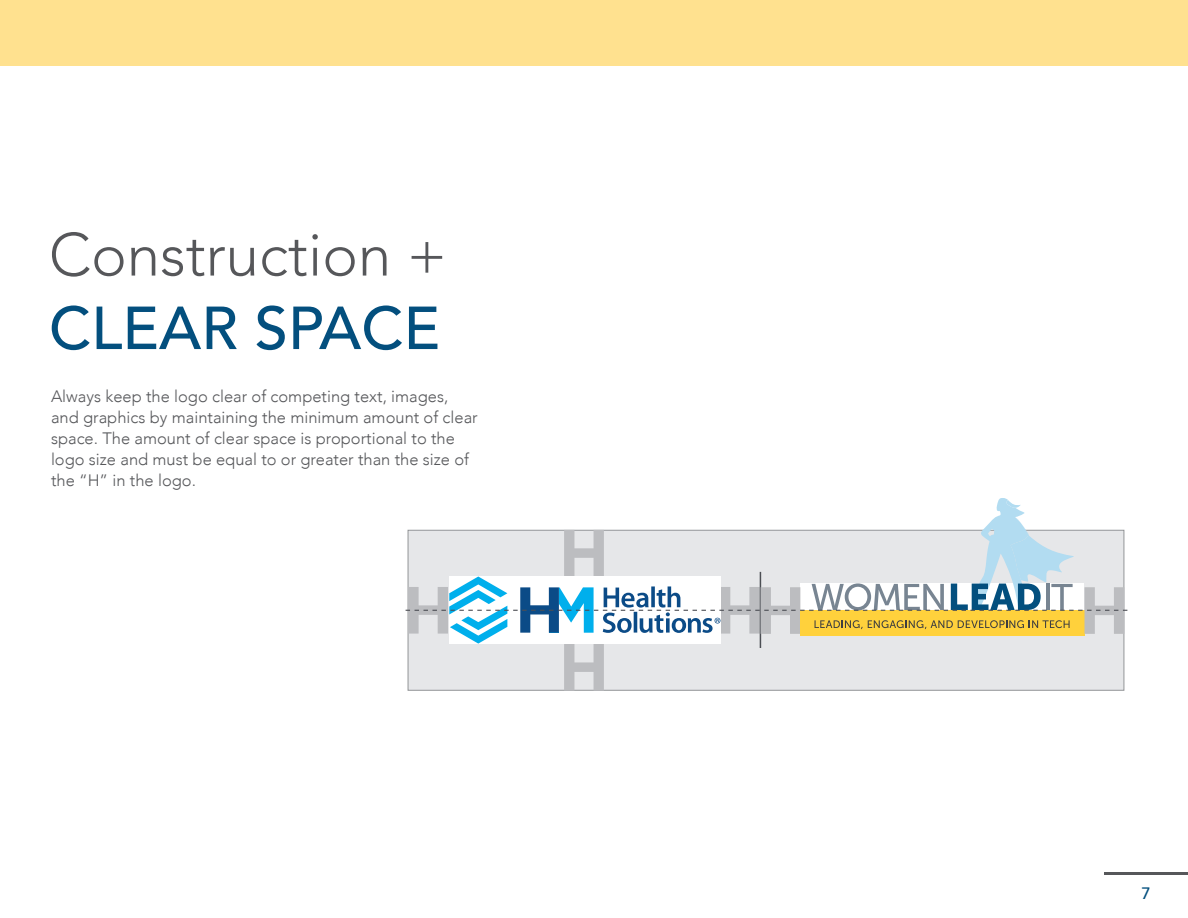
<style>
.page{position:relative;width:1188px;height:918px;background:#fff}
.page>*{position:absolute;margin:0;border:0;box-sizing:border-box;transform-origin:0 0}
.h1_gray{font:300 60px "Avenir";color:#56575a}
.h1_green{font:500 60px "Avenir";color:#034f7e}
.Gray_italic{font:300 16.5px/21px "Avenir";color:#56575a}
.t1{font:500 16.5px "Avenir";color:#034f7e}
</style>
<div class="page">
<div style="left:0;top:0;width:1188px;height:66px;background:#ffe18f"></div>
<svg style="left:406px;top:498px;width:722px;height:193px"></svg>
<hr style="left:1104px;top:872px;width:84px;height:3px;background:#56575a">
<p class="h1_gray" style="left:49px;top:219px;width:399px">Construction +</p>
<p class="h1_green" style="left:49px;top:276px;width:393px">CLEAR SPACE</p>
<p class="Gray_italic" style="left:51px;top:385px;width:428px">Always keep the logo clear of competing text, images, and graphics by maintaining the minimum amount of clear space. The amount of clear space is proportional to the logo size and must be equal to or greater than the size of the “H” in the logo.</p>
<p class="t1" style="left:1141px;top:879px;width:11px">7</p>
</div>
